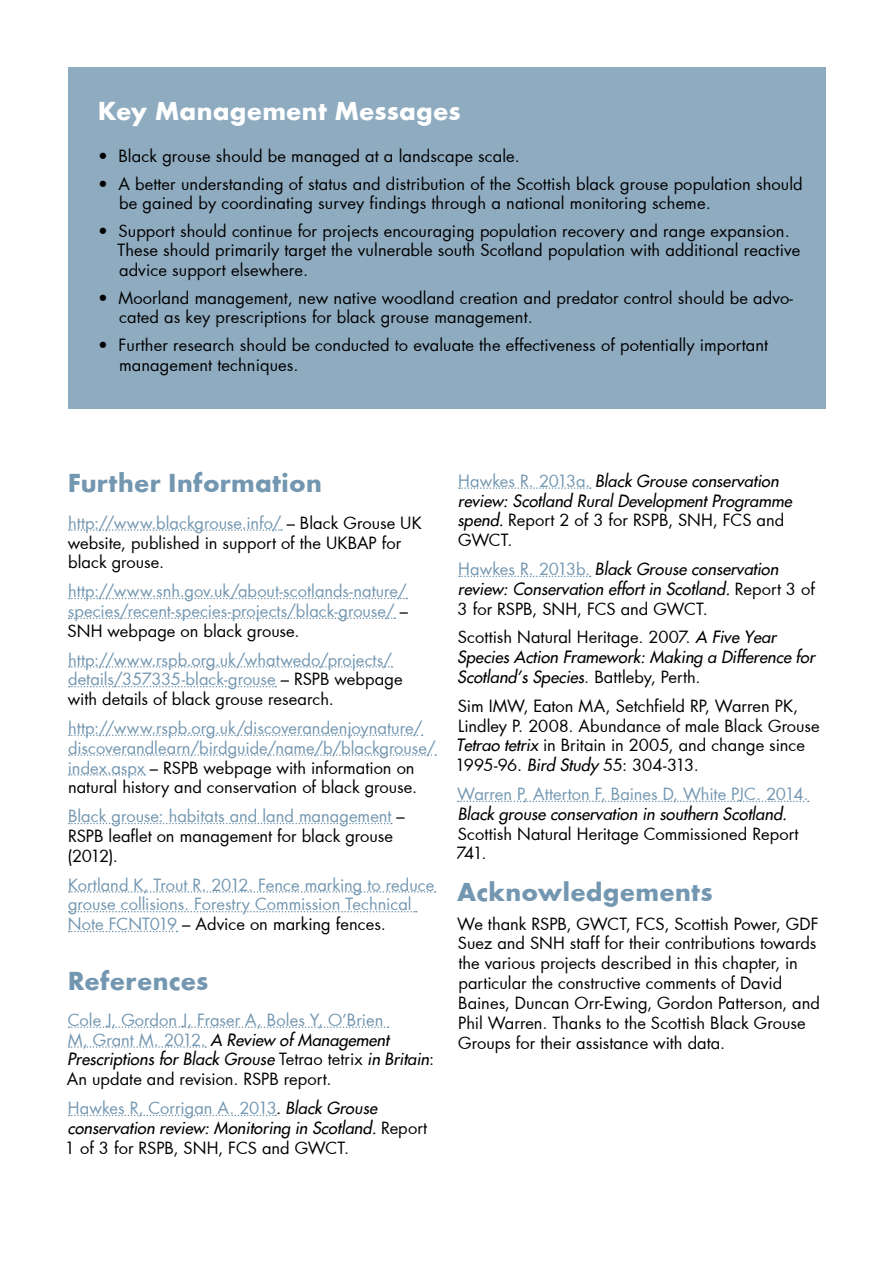
<style>
.page{position:relative;width:893px;height:1263px;background:#fff}
.page>*{position:absolute;margin:0;border:0;box-sizing:border-box;transform-origin:0 0}
.Header_2{font:700 27px "Futura";letter-spacing:.01em;color:#7497b1}
.Header_1{font:700 27px "Futura";letter-spacing:.01em;color:#fff}
.Body_Text{font:700 27px "Futura";letter-spacing:.01em;color:#7497b1}
.Body_Text-2{font:16.5px/19.8px "Futura";color:#000}
.text_bullet{font:16.5px/19.8px "Futura";letter-spacing:.005em;color:#000}
.Body_Text-3{font:italic 16.5px/19.8px "Futura 2";color:#000}
.Body_Text-4{font:16.5px/19.8px "Futura";color:#7497b1}
.s1{color:#7497b1}
.s2{color:#000}
.s3{font-family:"Futura";font-style:normal;color:#7497b1}
.s4{font-family:"Futura";font-style:normal}
.s5{font-family:"Futura 2";font-style:italic}
</style>
<div class="page">
<svg style="left:69px;top:529px;width:213px;height:2px"></svg>
<svg style="left:69px;top:598px;width:338px;height:1px"></svg>
<svg style="left:69px;top:617px;width:326px;height:2px"></svg>
<svg style="left:69px;top:666px;width:323px;height:2px"></svg>
<svg style="left:69px;top:686px;width:207px;height:1px"></svg>
<svg style="left:69px;top:734px;width:354px;height:2px"></svg>
<svg style="left:69px;top:754px;width:367px;height:2px"></svg>
<svg style="left:69px;top:774px;width:76px;height:2px"></svg>
<svg style="left:69px;top:823px;width:323px;height:1px"></svg>
<svg style="left:69px;top:891px;width:366px;height:2px"></svg>
<svg style="left:69px;top:911px;width:348px;height:1px"></svg>
<svg style="left:69px;top:931px;width:109px;height:1px"></svg>
<svg style="left:69px;top:1026px;width:320px;height:2px"></svg>
<svg style="left:69px;top:1046px;width:137px;height:2px"></svg>
<svg style="left:69px;top:1115px;width:207px;height:1px"></svg>
<svg style="left:459px;top:487px;width:132px;height:2px"></svg>
<svg style="left:459px;top:576px;width:132px;height:1px"></svg>
<svg style="left:458px;top:801px;width:351px;height:1px"></svg>
<div style="left:68px;top:68px;width:757px;height:341px;background:#8fabc0"></div>
<h1 class="Header_1" style="left:98px;top:99px;width:364px">Key Management Messages</h1>
<p class="text_bullet" style="left:98px;top:146px;width:423px">• Black grouse should be managed at a landscape scale.</p>
<p class="text_bullet" style="left:119px;top:173px;width:685px;text-indent:-21px">• A better understanding of status and distribution of the Scottish black grouse population should be gained by coordinating survey findings through a national monitoring scheme.</p>
<p class="text_bullet" style="left:117px;top:220px;width:684px;text-indent:-19px">• Support should continue for projects encouraging population recovery and range expansion.<br>These should primarily target the vulnerable south Scotland population with additional reactive advice support elsewhere.</p>
<p class="text_bullet" style="left:119px;top:287px;width:675px;text-indent:-21px">• Moorland management, new native woodland creation and predator control should be advo&shy;cated as key prescriptions for black grouse management.</p>
<p class="text_bullet" style="left:119px;top:334px;width:651px;text-indent:-21px">• Further research should be conducted to evaluate the effectiveness of potentially important management techniques.</p>
<h3 class="Header_2" style="left:68px;top:472px;width:256px">Further Information</h3>
<p class="Body_Text-2" style="left:68px;top:512px;width:356px"><span class="s1">http://www.blackgrouse.info/</span> – Black Grouse UK website, published in support of the UKBAP for black grouse.</p>
<p class="Body_Text-4" style="left:68px;top:581px;width:342px;text-align:justify">http://www.snh.gov.uk/about-scotlands-nature/ species/recent-species-projects/black-grouse/ <span class="s2">– SNH webpage on black grouse.</span></p>
<p class="Body_Text-4" style="left:68px;top:649px;width:336px">http://www.rspb.org.uk/whatwedo/projects/ details/357335-black-grouse <span class="s2">– RSPB webpage with details of black grouse research.</span></p>
<p class="Body_Text-4" style="left:68px;top:718px;width:370px">http://www.rspb.org.uk/discoverandenjoynature/ discoverandlearn/birdguide/name/b/blackgrouse/ index.aspx <span class="s2">– RSPB webpage with information on natural history and conservation of black grouse.</span></p>
<p class="Body_Text-2" style="left:68px;top:806px;width:339px"><span class="s1">Black grouse: habitats and land management</span> –<br>RSPB leaflet on management for black grouse (2012).</p>
<p class="Body_Text-4" style="left:68px;top:874px;width:368px">Kortland K, Trout R. 2012. Fence marking to reduce grouse collisions. Forestry Commission Technical<br>Note FCNT019 <span class="s2">– Advice on marking fences.</span></p>
<h3 class="Header_2" style="left:68px;top:969px;width:142px">References</h3>
<p class="Body_Text-3" style="left:67px;top:1010px;width:369px"><span class="s3">Cole J, Gordon J, Fraser A, Boles Y, O’Brien<br>M, Grant M. 2012.</span> A Review of Management Prescriptions for Black Grouse <span class="s4">Tetrao tetrix</span> in Britain<span class="s4">:<br>An update and revision. RSPB report.</span></p>
<p class="Body_Text-3" style="left:65px;top:1098px;width:364px"><span class="s3">Hawkes R, Corrigan A. 2013</span>. Black Grouse conservation review: Monitoring in Scotland. <span class="s4">Report<br>1 of 3 for RSPB, SNH, FCS and GWCT.</span></p>
<p class="Body_Text-3" style="left:457px;top:471px;width:336px"><span class="s3">Hawkes R. 2013a.</span> Black Grouse conservation review: Scotland Rural Development Programme spend. <span class="s4">Report 2 of 3 for RSPB, SNH, FCS and GWCT.</span></p>
<p class="Body_Text-3" style="left:458px;top:559px;width:359px"><span class="s3">Hawkes R. 2013b.</span> Black Grouse conservation review: Conservation effort in Scotland. <span class="s4">Report 3 of<br>3 for RSPB, SNH, FCS and GWCT.</span></p>
<p class="Body_Text-3" style="left:457px;top:627px;width:359px"><span class="s4">Scottish Natural Heritage. 2007.</span> A Five Year<br>Species Action Framework: Making a Difference for<br>Scotland’s Species<span class="s4">. Battleby, Perth.</span></p>
<p class="Body_Text-2" style="left:455px;top:696px;width:366px">Sim IMW, Eaton MA, Setchfield RP, Warren PK, Lindley P. 2008. Abundance of male Black Grouse <span class="s5">Tetrao tetrix</span> in Britain in 2005, and change since 1995-96. <span class="s5">Bird Study</span> 55: 304-313.</p>
<p class="Body_Text-2" style="left:456px;top:784px;width:354px"><span class="s1">Warren P, Atterton F, Baines D, White PJC. 2014.<br></span><span class="s5">Black grouse conservation in southern Scotland.<br></span>Scottish Natural Heritage Commissioned Report 741.</p>
<p class="Body_Text" style="left:457px;top:880px;width:257px">Acknowledgements</p>
<p class="Body_Text-2" style="left:457px;top:913px;width:364px">We thank RSPB, GWCT, FCS, Scottish Power, GDF Suez and SNH staff for their contributions towards the various projects described in this chapter, in particular the constructive comments of David Baines, Duncan Orr-Ewing, Gordon Patterson, and Phil Warren. Thanks to the Scottish Black Grouse Groups for their assistance with data.</p>
</div>
